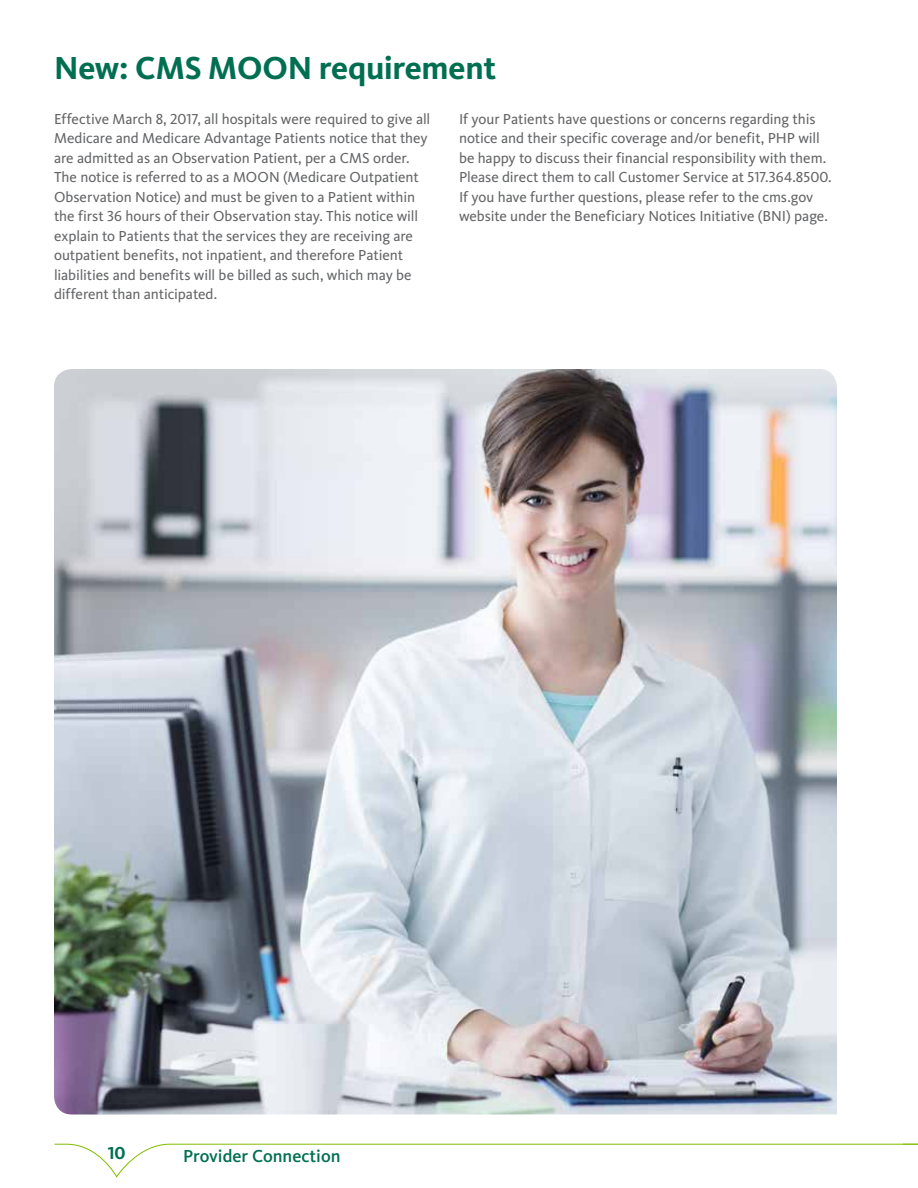
<style>
.page{position:relative;width:918px;height:1188px;background:#fff}
.page>*{position:absolute;margin:0;border:0;box-sizing:border-box;transform-origin:0 0}
.t1{font:700 33px "Kievit Pro";letter-spacing:-.01em;color:#006f51}
.t2{font:500 18px "Kievit Pro";color:#006f51}
.t3{font:700 18px "Kievit Pro";color:#006f51}
.t4{font:15px/19.5px "Kievit Pro";letter-spacing:-.005em;color:#636466}
</style>
<div class="page">
<svg style="left:54px;top:1143px;width:864px;height:35px"></svg>
<img style="left:54px;top:369px;width:783px;height:745px">
<h1 class="t1" style="left:54px;top:48px;width:444px">New: CMS MOON requirement</h1>
<p class="t4" style="left:54px;top:109px;width:378px">Effective March 8, 2017, all hospitals were required to give all Medicare and Medicare Advantage Patients notice that they are admitted as an Observation Patient, per a CMS order.<br>The notice is referred to as a MOON (Medicare Outpatient Observation Notice) and must be given to a Patient within the first 36 hours of their Observation stay. This notice will explain to Patients that the services they are receiving are outpatient benefits, not inpatient, and therefore Patient liabilities and benefits will be billed as such, which may be different than anticipated.</p>
<p class="t4" style="left:459px;top:109px;width:374px">If your Patients have questions or concerns regarding this notice and their specific coverage and/or benefit, PHP will be happy to discuss their financial responsibility with them.<br>Please direct them to call Customer Service at 517.364.8500.<br>If you have further questions, please refer to the cms.gov website under the Beneficiary Notices Initiative (BNI) page.</p>
<p class="t3" style="left:108px;top:1142px;width:19px">10</p>
<p class="t2" style="left:183px;top:1146px;width:159px">Provider Connection</p>
</div>
